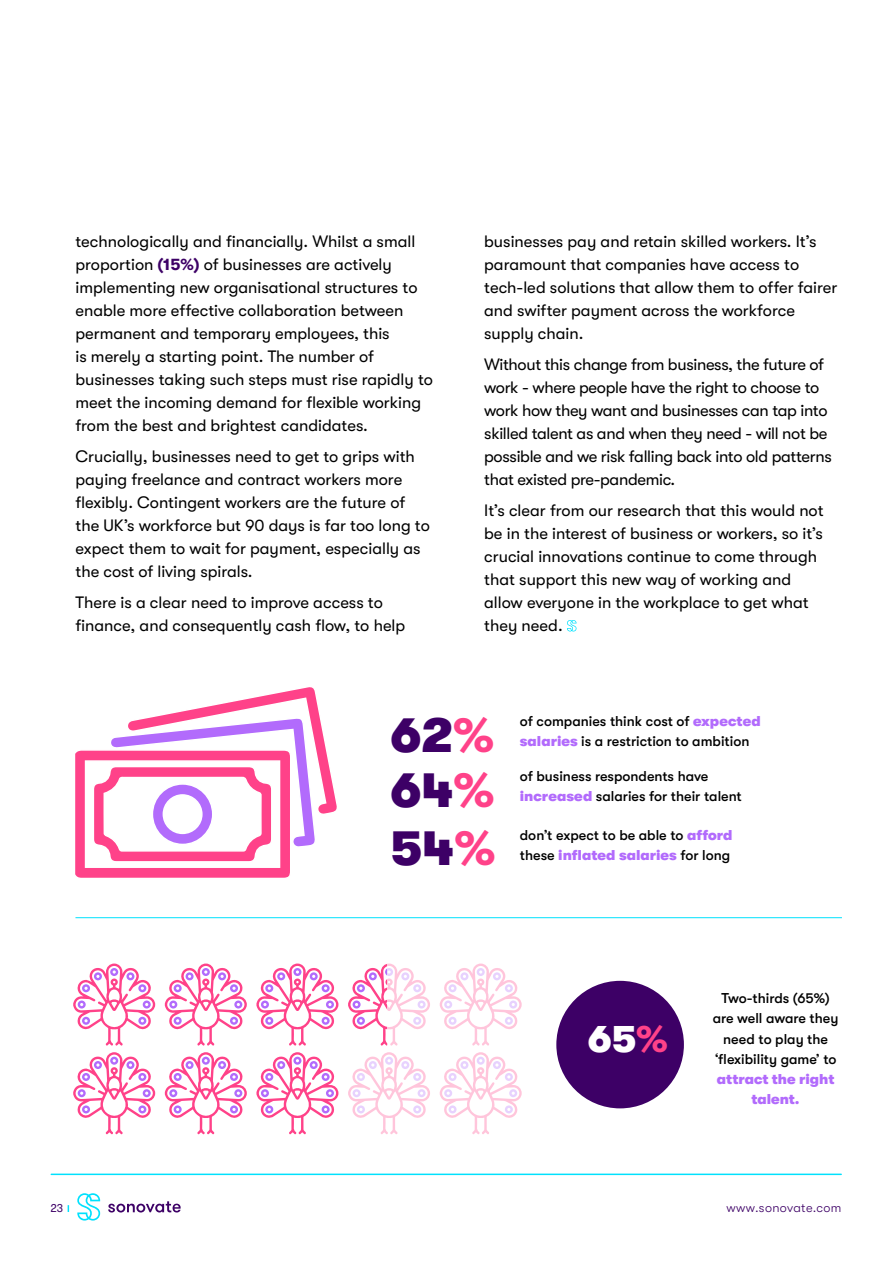
<style>
.page{position:relative;width:893px;height:1263px;background:#fff}
.page>*{position:absolute;margin:0;border:0;box-sizing:border-box;transform-origin:0 0}
.t1{font:900 49.5px/56.4px "GT Walsheim Pro";color:#3d0066;text-align:justify}
.t2{font:900 38.25px "GT Walsheim Pro";color:#fff}
.t3{font:16.5px/23px "GT Walsheim Pro";color:#000}
.t4{font:16.5px/23px "GT Walsheim Pro";letter-spacing:-.02em;color:#000}
.t5{font:500 14.25px/20.2px "GT Walsheim Pro";color:#000}
.t6{font:900 14.25px/20.2px "GT Walsheim Pro";color:#b26bfc;text-align:center}
.t7{font:300 12.75px "GT Walsheim Pro";letter-spacing:.03em;color:#3d0066}
.t8{font:11.25px "GT Walsheim Pro";color:#3d0066}
.s1{font-weight:700;color:#3d0066}
.s2{color:#ff4289}
.s3{font-weight:900;color:#b26bfc}
</style>
<div class="page">
<hr style="left:51px;top:1173px;width:790px;height:2px;background:#01e1fd">
<svg style="left:77px;top:1193px;width:23px;height:27px"></svg>
<svg style="left:108px;top:1201px;width:73px;height:11px"></svg>
<div style="left:556px;top:981px;width:128px;height:127px;background:#3d0066;border-radius:50%"></div>
<svg style="left:567px;top:620px;width:9px;height:11px"></svg>
<hr style="left:75px;top:917px;width:767px;height:1px;background:#01e1fd">
<svg style="left:73px;top:963px;width:82px;height:82px"></svg>
<svg style="left:165px;top:963px;width:82px;height:82px"></svg>
<svg style="left:256px;top:963px;width:83px;height:82px"></svg>
<svg style="left:348px;top:964px;width:39px;height:81px"></svg>
<svg style="left:73px;top:1052px;width:82px;height:82px"></svg>
<svg style="left:165px;top:1052px;width:82px;height:82px"></svg>
<svg style="left:256px;top:1052px;width:83px;height:82px"></svg>
<svg style="left:439px;top:963px;width:83px;height:172px"></svg>
<svg style="left:349px;top:1052px;width:81px;height:83px"></svg>
<svg style="left:387px;top:963px;width:43px;height:83px"></svg>
<svg style="left:75px;top:687px;width:262px;height:191px"></svg>
<p class="t3" style="left:75px;top:230px;width:359px">technologically and financially. Whilst a small proportion <span class="s1">(15%)</span> of businesses are actively implementing new organisational structures to enable more effective collaboration between permanent and temporary employees, this<br>is merely a starting point. The number of businesses taking such steps must rise rapidly to meet the incoming demand for flexible working from the best and brightest candidates.</p>
<p class="t3" style="left:75px;top:445px;width:356px">Crucially, businesses need to get to grips with paying freelance and contract workers more flexibly. Contingent workers are the future of the UK’s workforce but 90 days is far too long to expect them to wait for payment, especially as the cost of living spirals.</p>
<p class="t3" style="left:75px;top:591px;width:331px">There is a clear need to improve access to finance, and consequently cash flow, to help</p>
<p class="t3" style="left:484px;top:230px;width:355px">businesses pay and retain skilled workers. It’s paramount that companies have access to tech-led solutions that allow them to offer fairer and swifter payment across the workforce supply chain.</p>
<p class="t4" style="left:484px;top:353px;width:349px">Without this change from business, the future of work - where people have the right to choose to work how they want and businesses can tap into skilled talent as and when they need - will not be possible and we risk falling back into old patterns that existed pre-pandemic.</p>
<p class="t3" style="left:484px;top:499px;width:341px">It’s clear from our research that this would not be in the interest of business or workers, so it’s crucial innovations continue to come through that support this new way of working and allow everyone in the workplace to get what they need.</p>
<h1 class="t1" style="left:390px;top:707px;width:106px">62<span class="s2">% </span>64<span class="s2">% </span>54<span class="s2">%</span></h1>
<p class="t5" style="left:520px;top:711px;width:242px">of companies think cost of <span class="s3">expected salaries</span> is a restriction to ambition</p>
<p class="t5" style="left:520px;top:766px;width:223px">of business respondents have <span class="s3">increased</span> salaries for their talent</p>
<p class="t5" style="left:520px;top:825px;width:214px">don’t expect to be able to <span class="s3">afford </span>these <span class="s3">inflated salaries</span> for long</p>
<h2 class="t2" style="left:588px;top:1017px;width:82px">65<span class="s2">%</span></h2>
<p class="t5" style="left:713px;top:988px;width:127px;text-align:center">Two-thirds (65%) are well aware they need to play the ‘flexibility game’ to</p>
<p class="t6" style="left:717px;top:1069px;width:119px">attract the right talent.</p>
<p class="t8" style="left:50px;top:1202px;width:14px">23</p>
<p class="t7" style="left:727px;top:1200px;width:116px">www.sonovate.com</p>
</div>
